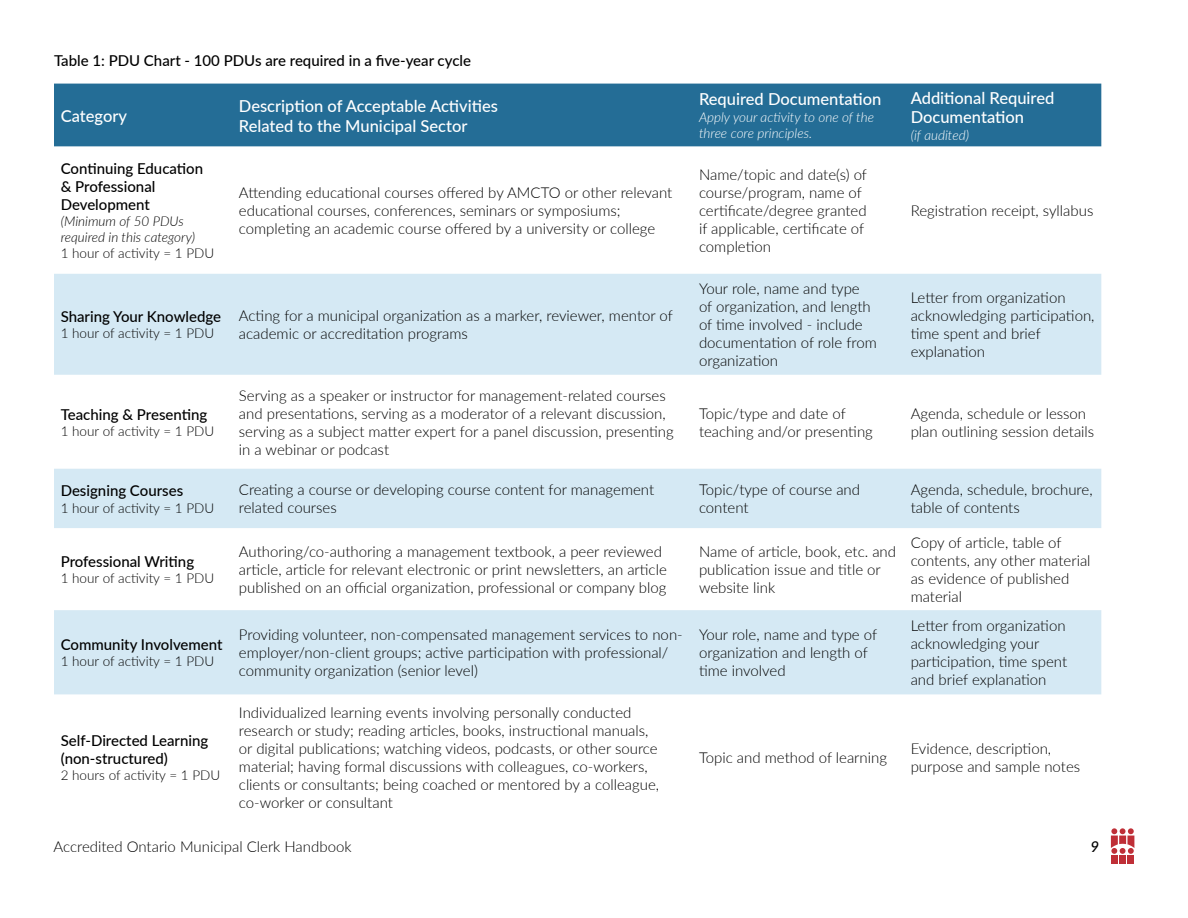
<style>
.page{position:relative;width:1188px;height:918px;background:#fff}
.page>*{position:absolute;margin:0;border:0;box-sizing:border-box;transform-origin:0 0}
.t1{font:500 16.5px/19.8px "Lato";color:#fff}
.t2{font:300 15px/18px "Lato";color:#000}
.t3{font:500 15px/18px "Lato";color:#000}
.t4{font:italic 500 15px "Lato";color:#000}
.t5{font:300 13.5px "Lato";color:#000}
.t6{font:italic 300 13.5px/16.2px "Lato";color:#fff}
.t7{font:italic 300 13.5px/16.2px "Lato";color:#000}
</style>
<div class="page">
<div style="left:1111px;top:855px;width:7px;height:9px;background:#bf2f37"></div>
<div style="left:1119px;top:855px;width:7px;height:9px;background:#bf2f37"></div>
<div style="left:1127px;top:855px;width:7px;height:9px;background:#bf2f37"></div>
<svg style="left:1111px;top:828px;width:23px;height:26px"></svg>
<div style="left:54px;top:84px;width:1047px;height:62px;background:#246d96"></div>
<svg style="left:54px;top:274px;width:1047px;height:420px;fill:#d5e9f4"></svg>
<p class="t3" style="left:54px;top:51px;width:419px">Table 1: PDU Chart - 100 PDUs are required in a five-year cycle</p>
<p class="t1" style="left:61px;top:105px;width:68px">Category</p>
<p class="t1" style="left:239px;top:95px;width:260px">Description of Acceptable Activities<br>Related to the Municipal Sector</p>
<p class="t1" style="left:699px;top:89px;width:184px">Required Documentation</p>
<p class="t6" style="left:699px;top:108px;width:177px">Apply your activity to one of the three core principles.</p>
<p class="t3" style="left:61px;top:159px;width:144px">Continuing Education &amp; Professional<br>Development</p>
<p class="t7" style="left:61px;top:213px;width:136px">(Minimum of 50 PDUs required in this category)</p>
<p class="t5" style="left:61px;top:244px;width:155px">1 hour of activity = 1 PDU</p>
<p class="t2" style="left:239px;top:183px;width:435px">Attending educational courses offered by AMCTO or other relevant educational courses, conferences, seminars or symposiums; completing an academic course offered by a university or college</p>
<p class="t2" style="left:699px;top:165px;width:170px">Name/topic and date(s) of course/program, name of certificate/degree granted if applicable, certificate of completion</p>
<p class="t1" style="left:911px;top:87px;width:145px">Additional Required<br>Documentation</p>
<p class="t6" style="left:911px;top:126px;width:60px">(if audited)</p>
<p class="t2" style="left:911px;top:201px;width:184px">Registration receipt, syllabus</p>
<p class="t3" style="left:61px;top:307px;width:162px">Sharing Your Knowledge</p>
<p class="t5" style="left:61px;top:324px;width:155px">1 hour of activity = 1 PDU</p>
<p class="t3" style="left:61px;top:405px;width:148px">Teaching &amp; Presenting</p>
<p class="t5" style="left:61px;top:422px;width:155px">1 hour of activity = 1 PDU</p>
<p class="t3" style="left:61px;top:481px;width:124px">Designing Courses</p>
<p class="t5" style="left:61px;top:498px;width:155px">1 hour of activity = 1 PDU</p>
<p class="t3" style="left:61px;top:552px;width:135px">Professional Writing</p>
<p class="t5" style="left:61px;top:569px;width:155px">1 hour of activity = 1 PDU</p>
<p class="t3" style="left:61px;top:635px;width:163px">Community Involvement</p>
<p class="t5" style="left:61px;top:652px;width:155px">1 hour of activity = 1 PDU</p>
<p class="t3" style="left:61px;top:731px;width:149px">Self-Directed Learning (non-structured)</p>
<p class="t5" style="left:61px;top:766px;width:161px">2 hours of activity = 1 PDU</p>
<p class="t2" style="left:239px;top:306px;width:435px">Acting for a municipal organization as a marker, reviewer, mentor of academic or accreditation programs</p>
<p class="t2" style="left:239px;top:386px;width:436px">Serving as a speaker or instructor for management-related courses and presentations, serving as a moderator of a relevant discussion, serving as a subject matter expert for a panel discussion, presenting in a webinar or podcast</p>
<p class="t2" style="left:699px;top:279px;width:179px">Your role, name and type of organization, and length of time involved - include documentation of role from organization</p>
<p class="t2" style="left:911px;top:288px;width:185px">Letter from organization acknowledging participation, time spent and brief explanation</p>
<p class="t2" style="left:699px;top:404px;width:175px">Topic/type and date of teaching and/or presenting</p>
<p class="t2" style="left:911px;top:404px;width:185px">Agenda, schedule or lesson plan outlining session details</p>
<p class="t2" style="left:239px;top:481px;width:417px">Creating a course or developing course content for management related courses</p>
<p class="t2" style="left:699px;top:481px;width:163px">Topic/type of course and content</p>
<p class="t2" style="left:911px;top:481px;width:183px">Agenda, schedule, brochure, table of contents</p>
<p class="t2" style="left:239px;top:542px;width:429px">Authoring/co-authoring a management textbook, a peer reviewed article, article for relevant electronic or print newsletters, an article published on an official organization, professional or company blog</p>
<p class="t2" style="left:699px;top:542px;width:199px">Name of article, book, etc. and publication issue and title or website link</p>
<p class="t2" style="left:911px;top:533px;width:181px">Copy of article, table of contents, any other material as evidence of published material</p>
<p class="t2" style="left:239px;top:625px;width:445px">Providing volunteer, non-compensated management services to non&shy;employer/non-client groups; active participation with professional/ community organization (senior level)</p>
<p class="t2" style="left:699px;top:625px;width:180px">Your role, name and type of organization and length of time involved</p>
<p class="t2" style="left:911px;top:616px;width:158px">Letter from organization acknowledging your participation, time spent and brief explanation</p>
<p class="t2" style="left:239px;top:703px;width:422px">Individualized learning events involving personally conducted research or study; reading articles, books, instructional manuals, or digital publications; watching videos, podcasts, or other source material; having formal discussions with colleagues, co-workers, clients or consultants; being coached or mentored by a colleague, co-worker or consultant</p>
<p class="t2" style="left:699px;top:748px;width:190px">Topic and method of learning</p>
<p class="t2" style="left:911px;top:739px;width:171px">Evidence, description, purpose and sample notes</p>
<p class="t2" style="left:54px;top:837px;width:299px">Accredited Ontario Municipal Clerk Handbook</p>
<p class="t4" style="left:1091px;top:836px;width:10px">9</p>
</div>
